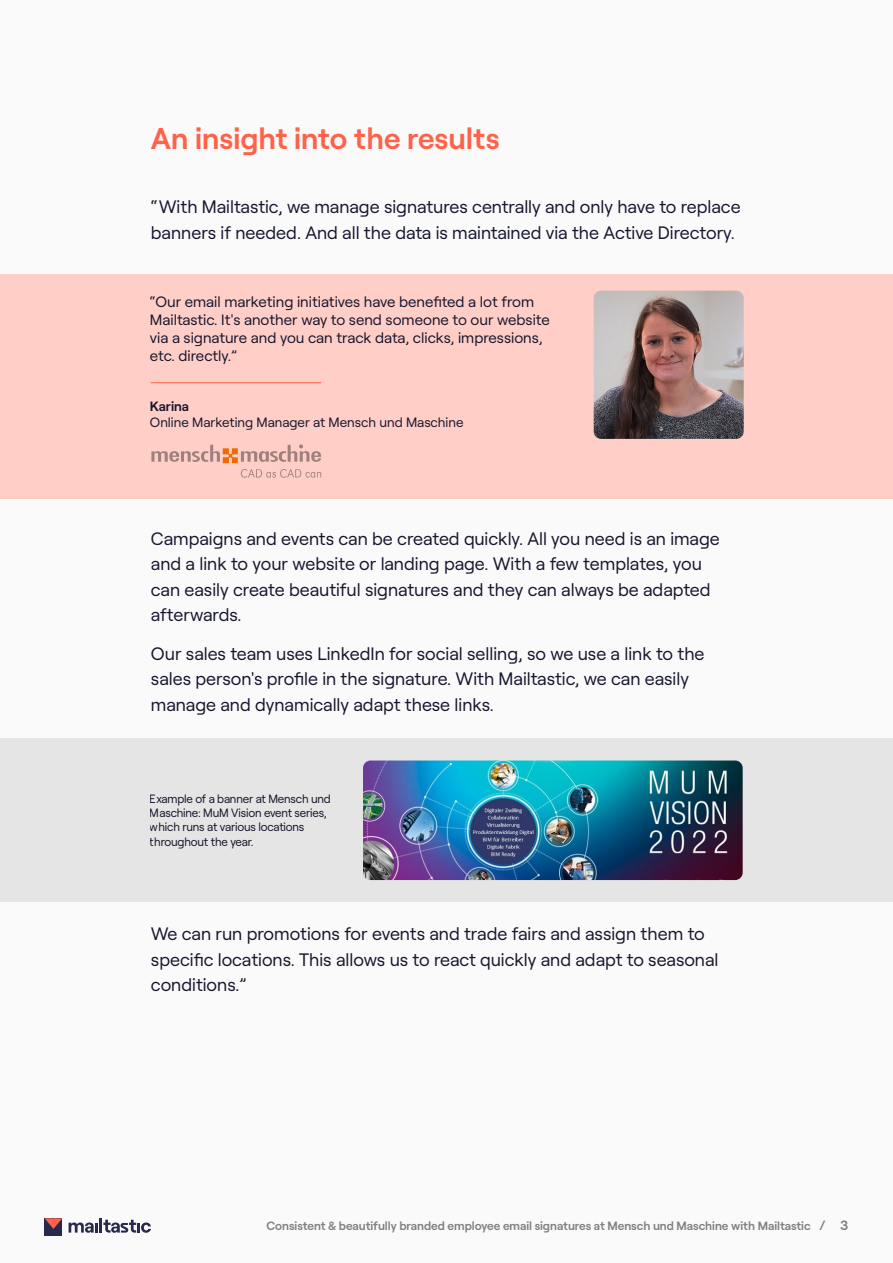
<style>
.page{position:relative;width:893px;height:1263px;background:#fafafa}
.page>*{position:absolute;margin:0;border:0;box-sizing:border-box;transform-origin:0 0}
.t1{font:600 30px "Roobert";color:#ff6249}
.t2{font:18px/25.5px "Roobert";color:#16162e}
.t3{font:15px/18px "Roobert";color:#16162e}
.t4{font:13.5px "Roobert";color:#16162e}
.t5{font:600 13.5px "Roobert";color:#16162e}
.t6{font:12px/14.4px "Roobert";letter-spacing:-.015em;color:#16162e}
.t7{font:600 12px "Roobert";color:#808080}
.s1{font-size:13.5px}
</style>
<div class="page">
<div style="left:45px;top:1218px;width:17px;height:18px;background:#29294f"></div>
<svg style="left:45px;top:1218px;width:17px;height:11px"></svg>
<svg style="left:69px;top:1218px;width:82px;height:15px"></svg>
<div style="left:0;top:274px;width:893px;height:225px;background:#ffcec6"></div>
<img style="left:594px;top:291px;width:150px;height:148px">
<hr style="left:151px;top:382px;width:170px;height:1px;background:#ff6249">
<svg style="left:151px;top:444px;width:170px;height:19px"></svg>
<svg style="left:241px;top:469px;width:80px;height:9px"></svg>
<div style="left:0;top:739px;width:893px;height:163px;background:#e5e5e5"></div>
<img style="left:363px;top:760px;width:380px;height:120px">
<h1 class="t1" style="left:151px;top:116px;width:350px">An insight into the results</h1>
<p class="t2" style="left:151px;top:193px;width:591px">“With Mailtastic, we manage signatures centrally and only have to replace banners if needed. And all the data is maintained via the Active Directory.</p>
<p class="t3" style="left:150px;top:292px;width:401px">“Our email marketing initiatives have bene ted a lot from Mailtastic. It's another way to send someone to our website via a signature and you can track data, clicks, impressions, etc. directly.”</p>
<p class="t5" style="left:150px;top:395px;width:41px">Karina</p>
<p class="t4" style="left:150px;top:412px;width:315px">Online Marketing Manager at Mensch und Maschine</p>
<p class="t2" style="left:151px;top:524px;width:570px">Campaigns and events can be created quickly. All you need is an image and a link to your website or landing page. With a few templates, you can easily create beautiful signatures and they can always be adapted afterwards.</p>
<p class="t2" style="left:151px;top:639px;width:555px">Our sales team uses LinkedIn for social selling, so we use a link to the sales person's profile in the signature. With Mailtastic, we can easily manage and dynamically adapt these links.</p>
<p class="t6" style="left:150px;top:790px;width:182px">Example of a banner at Mensch und<br>Maschine: MuM Vision event series, which runs at various locations throughout the year.</p>
<p class="t2" style="left:151px;top:920px;width:569px">We can run promotions for events and trade fairs and assign them to specific locations. This allows us to react quickly and adapt to seasonal conditions.”</p>
<p class="t7" style="left:266px;top:1217px;width:583px">Consistent &amp; beautifully branded employee email signatures at Mensch und Maschine with Mailtastic <span class="s1">/ 3</span></p>
</div>
